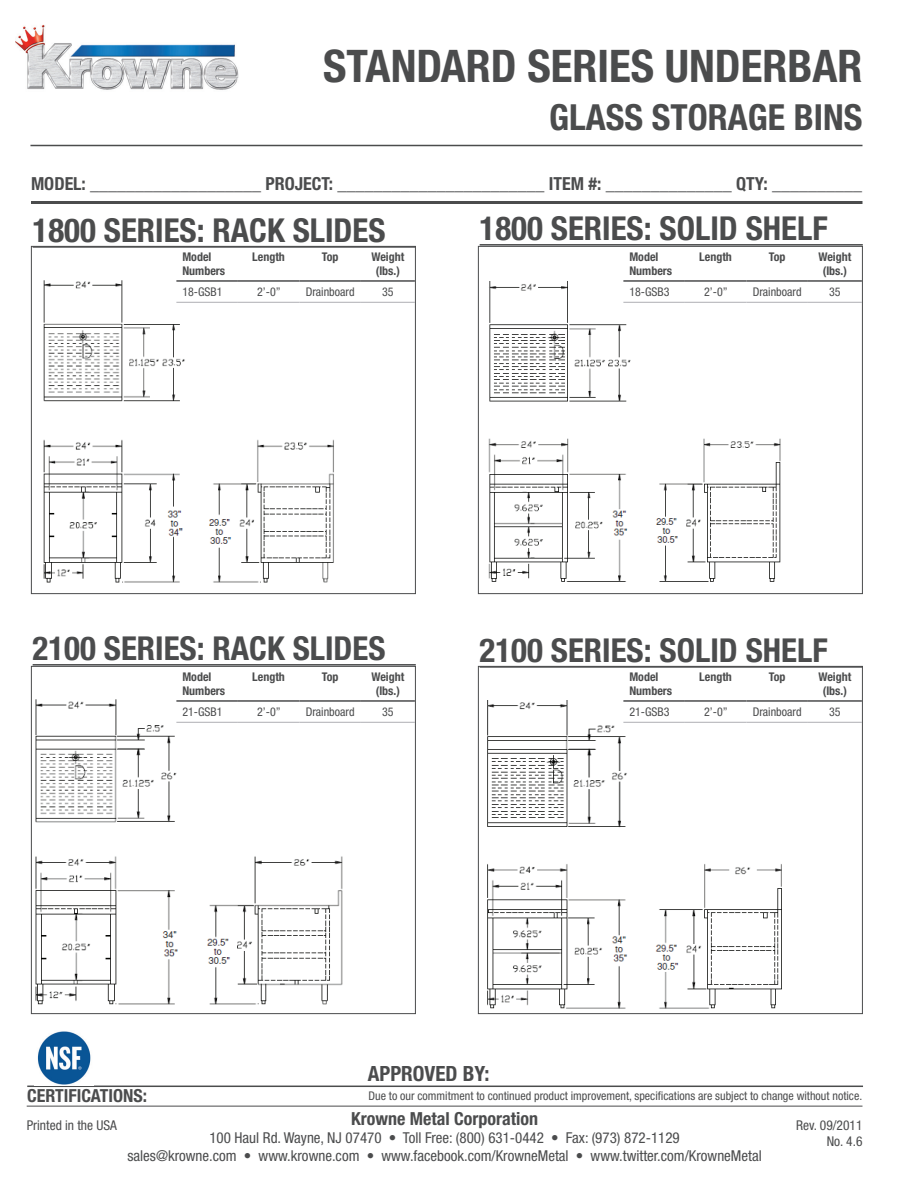
<style>
.page{position:relative;width:918px;height:1188px;background:#fff}
.page>*{position:absolute;margin:0;border:0;box-sizing:border-box;transform-origin:0 0}
.t1{font:700 condensed 45px "Helvetica Neue LT Std";color:#4b4c4d}
.t2{font:700 condensed 36px "Helvetica Neue LT Std";color:#4b4c4d}
.t3{font:700 condensed 33px "Helvetica Neue LT Std";color:#4b4c4d}
.t4{font:700 condensed 21px "Helvetica Neue LT Std";color:#4b4c4d}
.t5{font:700 condensed 18px "Helvetica Neue LT Std";color:#4b4c4d}
.t6{font:condensed 15px/18px "Helvetica Neue LT Std";color:#4b4c4d;text-align:center}
.t7{font:condensed 13.5px/16.2px "Helvetica Neue LT Std";color:#4b4c4d;text-align:right}
.t8{font:condensed 12px "Helvetica Neue LT Std";color:#4b4c4d}
.t9{font:700 condensed 12px/14.4px "Helvetica Neue LT Std";color:#4b4c4d}
</style>
<div class="page">
<hr style="left:27px;top:1086px;width:836px;height:1px;background:#4b4c4d">
<hr style="left:27px;top:1106px;width:835px;height:1px;background:#4b4c4d">
<hr style="left:30px;top:145px;width:832px;height:1px;background:#4b4c4d">
<hr style="left:31px;top:201px;width:831px;height:3px;background:#4b4c4d">
<img style="left:16px;top:24px;width:223px;height:66px">
<img style="left:37px;top:1031px;width:54px;height:54px">
<div style="left:31px;top:666px;width:385px;height:348px;border:1px solid #4b4c4d"></div>
<div style="left:478px;top:246px;width:385px;height:348px;border:1px solid #4b4c4d"></div>
<hr style="left:33px;top:246px;width:383px;height:2px;background:#4b4c4d">
<hr style="left:33px;top:664px;width:383px;height:2px;background:#4b4c4d">
<hr style="left:480px;top:244px;width:383px;height:2px;background:#4b4c4d">
<hr style="left:480px;top:666px;width:383px;height:2px;background:#4b4c4d">
<img style="left:43px;top:280px;width:300px;height:303px">
<img style="left:35px;top:699px;width:314px;height:306px">
<img style="left:488px;top:281px;width:299px;height:301px">
<img style="left:487px;top:700px;width:301px;height:309px">
<hr style="left:176px;top:302px;width:62px;height:1px;background:#aeafb3">
<hr style="left:238px;top:302px;width:61px;height:1px;background:#aeafb3">
<hr style="left:299px;top:302px;width:62px;height:1px;background:#aeafb3">
<hr style="left:361px;top:302px;width:54px;height:1px;background:#aeafb3">
<hr style="left:176px;top:280px;width:62px;height:2px;background:#4b4c4d">
<hr style="left:238px;top:280px;width:61px;height:2px;background:#4b4c4d">
<hr style="left:299px;top:280px;width:62px;height:2px;background:#4b4c4d">
<hr style="left:361px;top:280px;width:54px;height:2px;background:#4b4c4d">
<hr style="left:176px;top:722px;width:62px;height:1px;background:#aeafb3">
<hr style="left:238px;top:722px;width:61px;height:1px;background:#aeafb3">
<hr style="left:299px;top:722px;width:62px;height:1px;background:#aeafb3">
<hr style="left:361px;top:722px;width:54px;height:1px;background:#aeafb3">
<hr style="left:176px;top:700px;width:62px;height:2px;background:#4b4c4d">
<hr style="left:238px;top:700px;width:61px;height:2px;background:#4b4c4d">
<hr style="left:299px;top:700px;width:62px;height:2px;background:#4b4c4d">
<hr style="left:361px;top:700px;width:54px;height:2px;background:#4b4c4d">
<hr style="left:623px;top:302px;width:62px;height:1px;background:#aeafb3">
<hr style="left:685px;top:302px;width:61px;height:1px;background:#aeafb3">
<hr style="left:746px;top:302px;width:62px;height:1px;background:#aeafb3">
<hr style="left:808px;top:302px;width:54px;height:1px;background:#aeafb3">
<hr style="left:623px;top:280px;width:62px;height:2px;background:#4b4c4d">
<hr style="left:685px;top:280px;width:61px;height:2px;background:#4b4c4d">
<hr style="left:746px;top:280px;width:62px;height:2px;background:#4b4c4d">
<hr style="left:808px;top:280px;width:54px;height:2px;background:#4b4c4d">
<hr style="left:623px;top:722px;width:62px;height:1px;background:#aeafb3">
<hr style="left:685px;top:722px;width:61px;height:1px;background:#aeafb3">
<hr style="left:746px;top:722px;width:62px;height:1px;background:#aeafb3">
<hr style="left:808px;top:722px;width:54px;height:1px;background:#aeafb3">
<hr style="left:623px;top:700px;width:62px;height:2px;background:#4b4c4d">
<hr style="left:685px;top:700px;width:61px;height:2px;background:#4b4c4d">
<hr style="left:746px;top:700px;width:62px;height:2px;background:#4b4c4d">
<hr style="left:808px;top:700px;width:54px;height:2px;background:#4b4c4d">
<h1 class="t1" style="left:323px;top:39px;width:541px">STANDARD SERIES UNDERBAR</h1>
<h2 class="t2" style="left:549px;top:96px;width:315px">GLASS STORAGE BINS</h2>
<h3 class="t5" style="left:31px;top:172px;width:833px">MODEL: ___________________ PROJECT: _______________________ ITEM #: ______________ QTY: __________</h3>
<h3 class="t3" style="left:33px;top:210px;width:354px">1800 SERIES: RACK SLIDES</h3>
<p class="t9" style="left:182px;top:249px;width:44px">Model<br>Numbers</p>
<p class="t9" style="left:252px;top:249px;width:34px">Length</p>
<p class="t9" style="left:322px;top:249px;width:18px">Top</p>
<p class="t9" style="left:371px;top:249px;width:34px;text-align:center">Weight (lbs.)</p>
<p class="t8" style="left:182px;top:285px;width:42px">18-GSB1</p>
<p class="t8" style="left:257px;top:285px;width:25px">2’-0”</p>
<p class="t8" style="left:306px;top:285px;width:50px">Drainboard</p>
<p class="t8" style="left:382px;top:285px;width:13px">35</p>
<h3 class="t3" style="left:480px;top:208px;width:350px">1800 SERIES: SOLID SHELF</h3>
<p class="t9" style="left:629px;top:249px;width:44px">Model<br>Numbers</p>
<p class="t9" style="left:699px;top:249px;width:34px">Length</p>
<p class="t9" style="left:769px;top:249px;width:18px">Top</p>
<p class="t9" style="left:818px;top:249px;width:34px;text-align:center">Weight (lbs.)</p>
<p class="t8" style="left:629px;top:285px;width:42px">18-GSB3</p>
<p class="t8" style="left:704px;top:285px;width:25px">2’-0”</p>
<p class="t8" style="left:753px;top:285px;width:50px">Drainboard</p>
<p class="t8" style="left:829px;top:285px;width:13px">35</p>
<h3 class="t3" style="left:33px;top:628px;width:354px">2100 SERIES: RACK SLIDES</h3>
<p class="t9" style="left:182px;top:669px;width:44px">Model<br>Numbers</p>
<p class="t9" style="left:252px;top:669px;width:34px">Length</p>
<p class="t9" style="left:322px;top:669px;width:18px">Top</p>
<p class="t9" style="left:371px;top:669px;width:34px;text-align:center">Weight (lbs.)</p>
<p class="t8" style="left:182px;top:705px;width:42px">21-GSB1</p>
<p class="t8" style="left:257px;top:705px;width:25px">2’-0”</p>
<p class="t8" style="left:306px;top:705px;width:50px">Drainboard</p>
<p class="t8" style="left:382px;top:705px;width:13px">35</p>
<h3 class="t3" style="left:480px;top:630px;width:350px">2100 SERIES: SOLID SHELF</h3>
<p class="t9" style="left:629px;top:669px;width:44px">Model<br>Numbers</p>
<p class="t9" style="left:699px;top:669px;width:34px">Length</p>
<p class="t9" style="left:769px;top:669px;width:18px">Top</p>
<p class="t9" style="left:818px;top:669px;width:34px;text-align:center">Weight (lbs.)</p>
<p class="t8" style="left:629px;top:705px;width:42px">21-GSB3</p>
<p class="t8" style="left:704px;top:705px;width:25px">2’-0”</p>
<p class="t8" style="left:753px;top:705px;width:50px">Drainboard</p>
<p class="t8" style="left:829px;top:705px;width:13px">35</p>
<h3 class="t5" style="left:27px;top:1085px;width:121px">CERTIFICATIONS:</h3>
<h3 class="t4" style="left:368px;top:1061px;width:123px">APPROVED BY:</h3>
<p class="t8" style="left:368px;top:1089px;width:495px">Due to our commitment to continued product improvement, specifications are subject to change without notice.</p>
<p class="t7" style="left:27px;top:1117px;width:92px">Printed in the USA</p>
<h3 class="t5" style="left:351px;top:1108px;width:188px">Krowne Metal Corporation</h3>
<p class="t6" style="left:127px;top:1129px;width:636px">100 Haul Rd. Wayne, NJ 07470 • Toll Free: (800) 631-0442 • Fax: (973) 872-1129<br>sales@krowne.com • www.krowne.com • www.facebook.com/KrowneMetal • www.twitter.com/KrowneMetal</p>
<p class="t7" style="left:796px;top:1117px;width:68px">Rev. 09/2011<br>No. 4.6</p>
</div>
